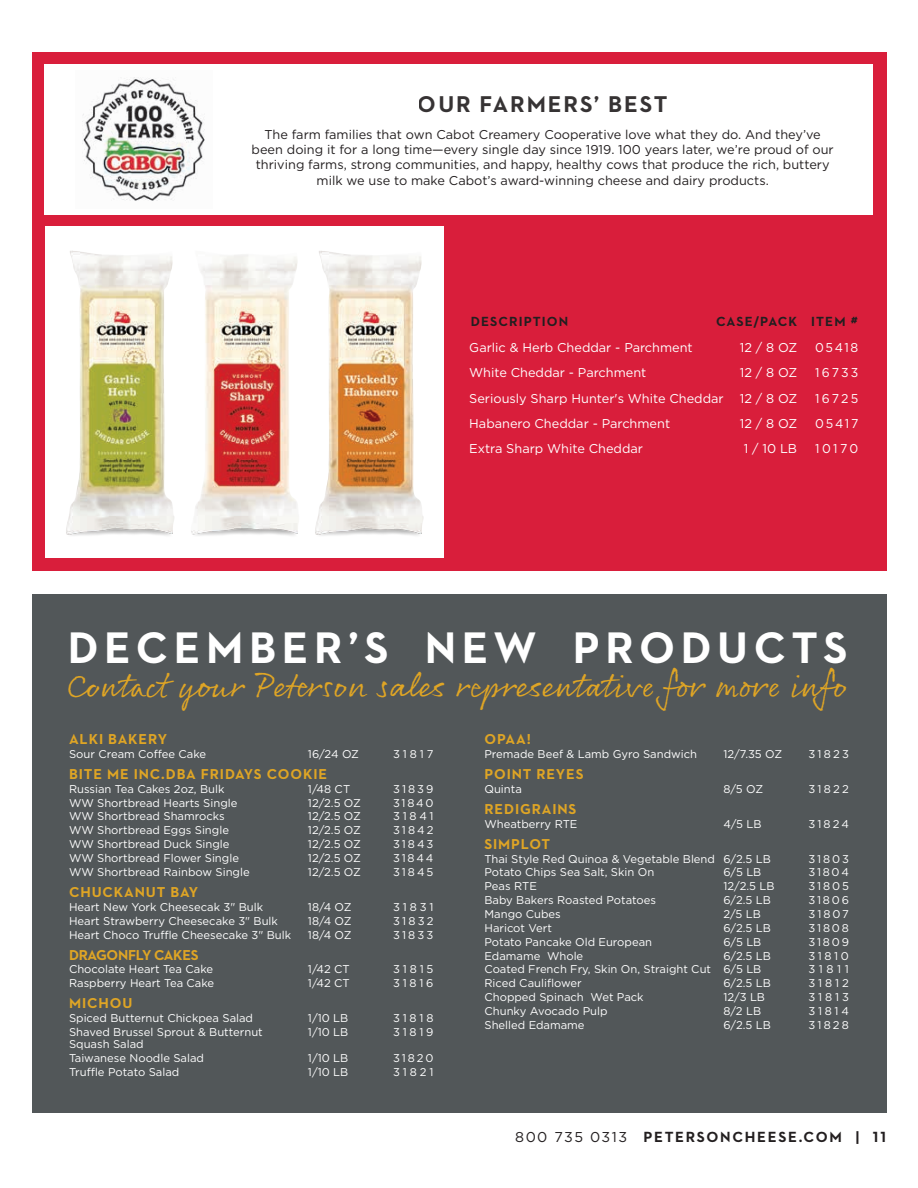
<style>
.page{position:relative;width:918px;height:1188px;background:#fff}
.page>*{position:absolute;margin:0;border:0;box-sizing:border-box;transform-origin:0 0}
.t1{font:700 45px "Neutraface 2 Text";letter-spacing:.125em;color:#fff}
.t2{font:34.5px "Rollerscript Rough";letter-spacing:.025em;color:#dfa525}
.t3{font:700 23.25px "Neutraface 2 Text";letter-spacing:.08em;color:#231f20}
.t4{font:700 15px "Neutraface 2 Text";letter-spacing:.11em;color:#231f20}
.t5{font:700 14.7px "Neutraface 2 Text";letter-spacing:.06em;color:#dfa525}
.t6{font:700 14.7px "Neutraface 2 Text";letter-spacing:-.02em;color:#dfa525}
.t7{font:700 13.5px "Neutraface 2 Text";letter-spacing:.08em;color:#231f20}
.t8{font:12.75px/15.3px "Gotham";color:#231f20;text-align:center}
.t9{font:12.75px/25.3px "Gotham";color:#fff}
.t10{font:11.25px/12px "Gotham";color:#fff}
.s1{font-family:"Gotham";font-weight:400;font-size:14.25px}
</style>
<div class="page">
<div style="left:32px;top:594px;width:854px;height:518px;background:#525759"></div>
<div style="left:32px;top:53px;width:854px;height:518px;background:#d91e3b"></div>
<div style="left:45px;top:64px;width:828px;height:151px;background:#fff"></div>
<div style="left:45px;top:226px;width:398px;height:332px;background:#fff"></div>
<img style="left:272px;top:251px;width:152px;height:285px">
<img style="left:66px;top:250px;width:206px;height:286px">
<img style="left:82px;top:77px;width:123px;height:124px">
<h3 class="t3" style="left:418px;top:89px;width:251px">OUR FARMERS’ BEST</h3>
<p class="t8" style="left:252px;top:126px;width:584px">The farm families that own Cabot Creamery Cooperative love what they do. And they’ve been doing it for a long time—every single day since 1919. 100 years later, we’re proud of our thriving farms, strong communities, and happy, healthy cows that produce the rich, buttery milk we use to make Cabot’s award-winning cheese and dairy products.</p>
<p class="t7" style="left:471px;top:313px;width:99px">DESCRIPTION</p>
<p class="t7" style="left:716px;top:313px;width:143px">CASE/PACK ITEM #</p>
<p class="t9" style="left:469px;top:335px;width:256px">Garlic &amp; Herb Cheddar - Parchment<br>White Cheddar - Parchment<br>Seriously Sharp Hunter's White Cheddar<br>Habanero Cheddar - Parchment<br>Extra Sharp White Cheddar</p>
<p class="t9" style="left:815px;top:335px;width:45px;text-align:justify">05418<br>16733<br>16725<br>05417<br>10170</p>
<p class="t9" style="left:740px;top:335px;width:59px;text-align:center">12 / 8 OZ<br>12 / 8 OZ<br>12 / 8 OZ<br>12 / 8 OZ<br>1 / 10 LB</p>
<h1 class="t1" style="left:68px;top:619px;width:781px">DECEMBER’S NEW PRODUCTS</h1>
<h2 class="t2" style="left:68px;top:664px;width:782px">Contact your Peterson sales representative for more info</h2>
<h3 class="t5" style="left:69px;top:729px;width:100px">ALKI BAKERY</h3>
<p class="t10" style="left:69px;top:747px;width:139px">Sour Cream Coffee Cake</p>
<p class="t10" style="left:308px;top:747px;width:52px">16/24 OZ</p>
<p class="t10" style="left:393px;top:747px;width:42px">31817</p>
<h3 class="t5" style="left:69px;top:764px;width:260px">BITE ME INC.DBA FRIDAYS COOKIE</h3>
<p class="t10" style="left:69px;top:782px;width:157px">Russian Tea Cakes 2oz, Bulk</p>
<p class="t10" style="left:308px;top:782px;width:44px">1/48 CT</p>
<p class="t10" style="left:393px;top:782px;width:42px">31839</p>
<p class="t10" style="left:69px;top:796px;width:170px">WW Shortbread Hearts Single</p>
<p class="t10" style="left:308px;top:796px;width:54px">12/2.5 OZ</p>
<p class="t10" style="left:393px;top:796px;width:42px">31840</p>
<p class="t10" style="left:69px;top:810px;width:157px">WW Shortbread Shamrocks</p>
<p class="t10" style="left:308px;top:810px;width:54px">12/2.5 OZ</p>
<p class="t10" style="left:393px;top:810px;width:42px">31841</p>
<p class="t10" style="left:69px;top:824px;width:161px">WW Shortbread Eggs Single</p>
<p class="t10" style="left:308px;top:824px;width:54px">12/2.5 OZ</p>
<p class="t10" style="left:393px;top:824px;width:42px">31842</p>
<p class="t10" style="left:69px;top:838px;width:162px">WW Shortbread Duck Single</p>
<p class="t10" style="left:308px;top:838px;width:54px">12/2.5 OZ</p>
<p class="t10" style="left:393px;top:838px;width:42px">31843</p>
<p class="t10" style="left:69px;top:852px;width:171px">WW Shortbread Flower Single</p>
<p class="t10" style="left:308px;top:852px;width:54px">12/2.5 OZ</p>
<p class="t10" style="left:393px;top:852px;width:42px">31844</p>
<p class="t10" style="left:69px;top:866px;width:182px">WW Shortbread Rainbow Single</p>
<p class="t10" style="left:308px;top:866px;width:54px">12/2.5 OZ</p>
<p class="t10" style="left:393px;top:866px;width:42px">31845</p>
<h3 class="t5" style="left:69px;top:883px;width:131px">CHUCKANUT BAY</h3>
<p class="t10" style="left:69px;top:901px;width:196px">Heart New York Cheesecak 3" Bulk</p>
<p class="t10" style="left:308px;top:901px;width:45px">18/4 OZ</p>
<p class="t10" style="left:393px;top:901px;width:42px">31831</p>
<p class="t10" style="left:69px;top:914px;width:210px">Heart Strawberry Cheesecake 3" Bulk</p>
<p class="t10" style="left:308px;top:914px;width:45px">18/4 OZ</p>
<p class="t10" style="left:393px;top:914px;width:42px">31832</p>
<p class="t10" style="left:69px;top:928px;width:224px">Heart Choco Truffle Cheesecake 3" Bulk</p>
<p class="t10" style="left:308px;top:928px;width:45px">18/4 OZ</p>
<p class="t10" style="left:393px;top:928px;width:42px">31833</p>
<h3 class="t6" style="left:69px;top:945px;width:131px">DRAGONFLY CAKES</h3>
<p class="t10" style="left:69px;top:963px;width:146px">Chocolate Heart Tea Cake</p>
<p class="t10" style="left:308px;top:963px;width:43px">1/42 CT</p>
<p class="t10" style="left:393px;top:963px;width:42px">31815</p>
<p class="t10" style="left:69px;top:977px;width:147px">Raspberry Heart Tea Cake</p>
<p class="t10" style="left:308px;top:977px;width:43px">1/42 CT</p>
<p class="t10" style="left:393px;top:977px;width:42px">31816</p>
<h3 class="t5" style="left:69px;top:994px;width:65px">MICHOU</h3>
<p class="t10" style="left:69px;top:1012px;width:186px">Spiced Butternut Chickpea Salad</p>
<p class="t10" style="left:308px;top:1012px;width:42px">1/10 LB</p>
<p class="t10" style="left:393px;top:1012px;width:42px">31818</p>
<p class="t10" style="left:69px;top:1026px;width:195px">Shaved Brussel Sprout &amp; Butternut<br>Squash Salad</p>
<p class="t10" style="left:308px;top:1026px;width:42px">1/10 LB</p>
<p class="t10" style="left:393px;top:1026px;width:42px">31819</p>
<p class="t10" style="left:69px;top:1052px;width:137px">Taiwanese Noodle Salad</p>
<p class="t10" style="left:308px;top:1052px;width:42px">1/10 LB</p>
<p class="t10" style="left:393px;top:1052px;width:42px">31820</p>
<p class="t10" style="left:69px;top:1066px;width:112px">Truffle Potato Salad</p>
<p class="t10" style="left:308px;top:1066px;width:42px">1/10 LB</p>
<p class="t10" style="left:393px;top:1066px;width:42px">31821</p>
<h3 class="t5" style="left:484px;top:729px;width:48px">OPAA!</h3>
<p class="t10" style="left:484px;top:747px;width:214px">Premade Beef &amp; Lamb Gyro Sandwich</p>
<p class="t10" style="left:723px;top:747px;width:60px">12/7.35 OZ</p>
<p class="t10" style="left:808px;top:747px;width:42px">31823</p>
<h3 class="t5" style="left:484px;top:764px;width:101px">POINT REYES</h3>
<p class="t10" style="left:484px;top:782px;width:39px">Quinta</p>
<p class="t10" style="left:723px;top:782px;width:41px">8/5 OZ</p>
<p class="t10" style="left:808px;top:782px;width:42px">31822</p>
<h3 class="t5" style="left:484px;top:799px;width:93px">REDIGRAINS</h3>
<p class="t10" style="left:484px;top:817px;width:95px">Wheatberry RTE</p>
<p class="t10" style="left:723px;top:817px;width:40px">4/5 LB</p>
<p class="t10" style="left:808px;top:817px;width:42px">31824</p>
<h3 class="t5" style="left:484px;top:834px;width:67px">SIMPLOT</h3>
<p class="t10" style="left:484px;top:852px;width:288px">Thai Style Red Quinoa &amp; Vegetable Blend 6/2.5 LB</p>
<p class="t10" style="left:808px;top:852px;width:42px">31803</p>
<p class="t10" style="left:484px;top:866px;width:171px">Potato Chips Sea Salt, Skin On</p>
<p class="t10" style="left:723px;top:866px;width:39px">6/5 LB</p>
<p class="t10" style="left:808px;top:866px;width:42px">31804</p>
<p class="t10" style="left:484px;top:880px;width:54px">Peas RTE</p>
<p class="t10" style="left:723px;top:880px;width:53px">12/2.5 LB</p>
<p class="t10" style="left:808px;top:880px;width:42px">31805</p>
<p class="t10" style="left:484px;top:894px;width:173px">Baby Bakers Roasted Potatoes</p>
<p class="t10" style="left:723px;top:894px;width:49px">6/2.5 LB</p>
<p class="t10" style="left:808px;top:894px;width:42px">31806</p>
<p class="t10" style="left:484px;top:908px;width:78px">Mango Cubes</p>
<p class="t10" style="left:723px;top:908px;width:39px">2/5 LB</p>
<p class="t10" style="left:808px;top:908px;width:42px">31807</p>
<p class="t10" style="left:484px;top:922px;width:69px">Haricot Vert</p>
<p class="t10" style="left:723px;top:922px;width:49px">6/2.5 LB</p>
<p class="t10" style="left:808px;top:922px;width:42px">31808</p>
<p class="t10" style="left:484px;top:936px;width:169px">Potato Pancake Old European</p>
<p class="t10" style="left:723px;top:936px;width:39px">6/5 LB</p>
<p class="t10" style="left:808px;top:936px;width:42px">31809</p>
<p class="t10" style="left:484px;top:949px;width:100px">Edamame Whole</p>
<p class="t10" style="left:723px;top:949px;width:49px">6/2.5 LB</p>
<p class="t10" style="left:808px;top:949px;width:42px">31810</p>
<p class="t10" style="left:484px;top:963px;width:278px">Coated French Fry, Skin On, Straight Cut 6/5 LB</p>
<p class="t10" style="left:808px;top:963px;width:42px">31811</p>
<p class="t10" style="left:484px;top:977px;width:99px">Riced Cauliflower</p>
<p class="t10" style="left:723px;top:977px;width:49px">6/2.5 LB</p>
<p class="t10" style="left:808px;top:977px;width:42px">31812</p>
<p class="t10" style="left:484px;top:991px;width:161px">Chopped Spinach Wet Pack</p>
<p class="t10" style="left:723px;top:991px;width:43px">12/3 LB</p>
<p class="t10" style="left:808px;top:991px;width:42px">31813</p>
<p class="t10" style="left:484px;top:1005px;width:125px">Chunky Avocado Pulp</p>
<p class="t10" style="left:723px;top:1005px;width:39px">8/2 LB</p>
<p class="t10" style="left:808px;top:1005px;width:42px">31814</p>
<p class="t10" style="left:484px;top:1019px;width:102px">Shelled Edamame</p>
<p class="t10" style="left:723px;top:1019px;width:49px">6/2.5 LB</p>
<p class="t10" style="left:808px;top:1019px;width:42px">31828</p>
<h3 class="t4" style="left:515px;top:1127px;width:372px"><span class="s1">800 735 0313</span> PETERSONCHEESE.COM | 11</h3>
</div>
